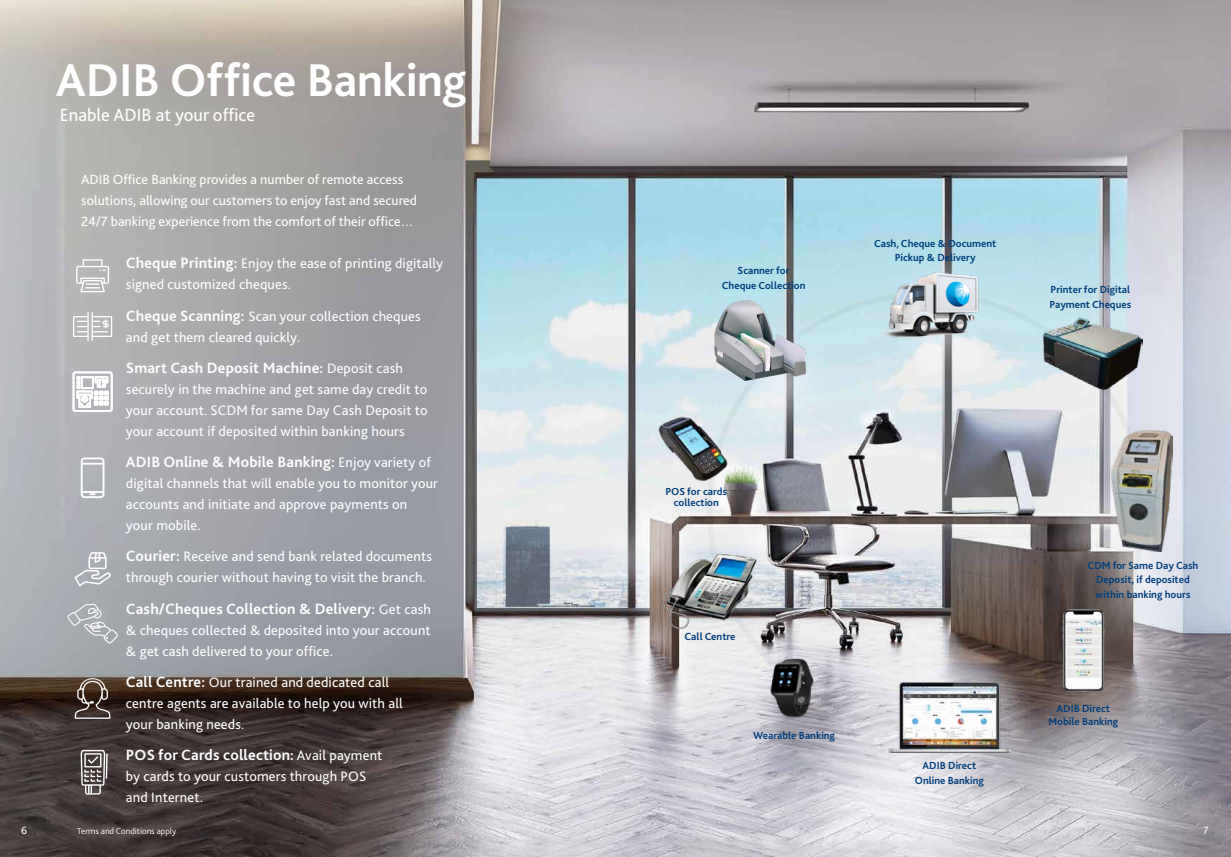
<style>
.page{position:relative;width:1231px;height:857px;background:#fff}
.page>*{position:absolute;margin:0;border:0;box-sizing:border-box;transform-origin:0 0}
.t1{font:700 48px "Bliss 2";letter-spacing:-.005em;color:#fff}
.t2{font:18.5px "Bliss 2";color:#fff}
.t3{font:700 15.5px "Bliss 2";letter-spacing:.01em;color:#fff}
.t4{font:14.3px/21px "Bliss 2";letter-spacing:.01em;color:#fff}
.t5{font:14px/21px "Bliss 2";color:#fff}
.t6{font:11px "Bliss 2";color:#fff}
.t7{font:700 10.7px/14.6px "Bliss 2";color:#003e7e;text-align:center}
.t8{font:300 9px "Bliss 2";color:#fff}
.s1{font-weight:700;font-size:15.5px}
.s2{font-weight:400;font-size:14.3px}
</style>
<div class="page">
<img style="left:0;top:0;width:1230px;height:856px">
<svg style="left:76px;top:259px;width:33px;height:33px"></svg>
<svg style="left:75px;top:677px;width:35px;height:41px"></svg>
<svg style="left:73px;top:371px;width:39px;height:40px"></svg>
<svg style="left:81px;top:457px;width:23px;height:41px"></svg>
<svg style="left:74px;top:552px;width:37px;height:34px"></svg>
<svg style="left:73px;top:312px;width:39px;height:29px"></svg>
<svg style="left:67px;top:603px;width:51px;height:40px"></svg>
<img style="left:888px;top:681px;width:122px;height:71px">
<img style="left:1060px;top:608px;width:45px;height:87px">
<img style="left:743px;top:635px;width:91px;height:103px">
<img style="left:660px;top:549px;width:99px;height:82px">
<img style="left:636px;top:411px;width:113px;height:75px">
<img style="left:1042px;top:305px;width:99px;height:91px">
<img style="left:710px;top:295px;width:99px;height:89px">
<svg style="left:80px;top:749px;width:28px;height:45px"></svg>
<img style="left:861px;top:254px;width:135px;height:101px">
<img style="left:1111px;top:430px;width:60px;height:121px">
<h1 class="t1" style="left:56px;top:50px;width:412px">ADIB Office Banking</h1>
<p class="t2" style="left:60px;top:104px;width:197px">Enable ADIB at your office</p>
<p class="t5" style="left:81px;top:168px;width:337px">ADIB Office Banking provides a number of remote access solutions, allowing our customers to enjoy fast and secured<br>24/7 banking experience from the comfort of their office…</p>
<p class="t4" style="left:126px;top:253px;width:319px"><span class="s1">Cheque Printing:</span> Enjoy the ease of printing digitally signed customized cheques.</p>
<p class="t4" style="left:126px;top:305px;width:296px"><span class="s1">Cheque Scanning:</span> Scan your collection cheques and get them cleared quickly.</p>
<p class="t3" style="left:126px;top:358px;width:279px">Smart Cash Deposit Machine: <span class="s2">Deposit cash</span></p>
<p class="t4" style="left:126px;top:378px;width:303px;text-align:justify">securely in the machine and get same day credit to your account. SCDM for same Day Cash Deposit to your account if deposited within banking hours</p>
<p class="t3" style="left:126px;top:452px;width:306px">ADIB Online &amp; Mobile Banking: <span class="s2">Enjoy variety of</span></p>
<p class="t4" style="left:126px;top:472px;width:313px">digital channels that will enable you to monitor your accounts and initiate and approve payments on<br>your mobile.</p>
<p class="t4" style="left:126px;top:545px;width:307px"><span class="s1">Courier:</span> Receive and send bank related documents through courier without having to visit the branch.</p>
<p class="t3" style="left:126px;top:598px;width:306px">Cash/Cheques Collection &amp; Delivery: <span class="s2">Get cash</span></p>
<p class="t4" style="left:126px;top:618px;width:306px">&amp; cheques collected &amp; deposited into your account &amp; get cash delivered to your office.</p>
<p class="t4" style="left:126px;top:671px;width:278px"><span class="s1">Call Centre:</span> Our trained and dedicated call centre agents are available to help you with all your banking needs.</p>
<p class="t3" style="left:126px;top:745px;width:258px">POS for Cards collection: <span class="s2">Avail payment</span></p>
<p class="t4" style="left:126px;top:765px;width:242px">by cards to your customers through POS and Internet.</p>
<p class="t7" style="left:721px;top:263px;width:85px">Scanner for<br>Cheque Collection</p>
<p class="t7" style="left:874px;top:235px;width:124px">Cash, Cheque &amp; Document<br>Pickup &amp; Delivery</p>
<p class="t7" style="left:1049px;top:282px;width:83px;text-align:left">Printer for Digital<br>Payment Cheques</p>
<p class="t7" style="left:665px;top:485px;width:63px;line-height:11px">POS for cards collection</p>
<p class="t7" style="left:684px;top:628px;width:52px">Call Centre</p>
<p class="t7" style="left:753px;top:727px;width:83px">Wearable Banking</p>
<p class="t7" style="left:914px;top:757px;width:71px">ADIB Direct<br>Online Banking</p>
<p class="t7" style="left:1087px;top:557px;width:112px">CDM for Same Day Cash<br>Deposit, if deposited within banking hours</p>
<p class="t7" style="left:1048px;top:701px;width:71px;line-height:12.9px">ADIB Direct<br>Mobile Banking</p>
<p class="t6" style="left:21px;top:823px;width:7px">6</p>
<p class="t8" style="left:77px;top:825px;width:101px">Terms and Conditions apply</p>
<p class="t6" style="left:1203px;top:823px;width:7px">7</p>
</div>
